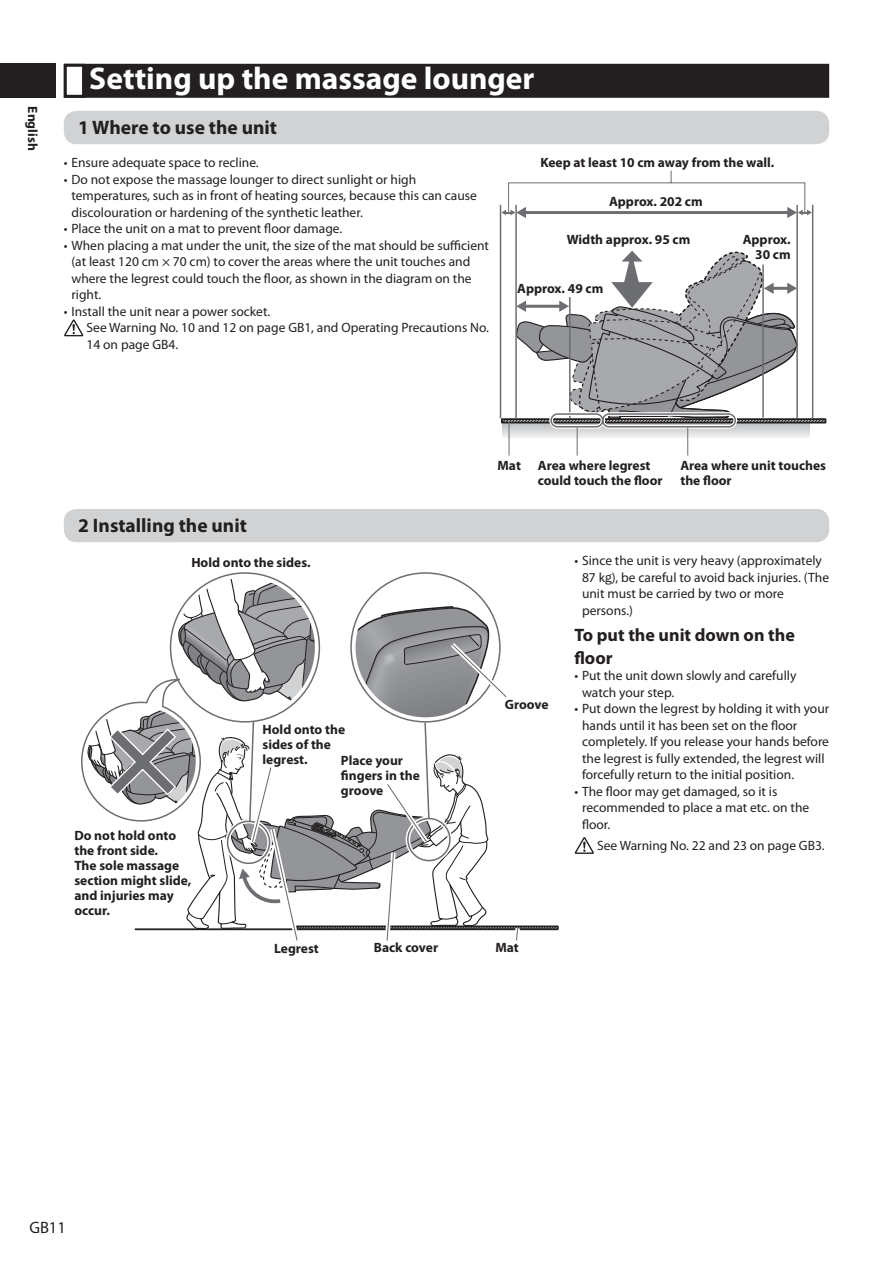
<style>
.page{position:relative;width:893px;height:1263px;background:#fff}
.page>*{position:absolute;margin:0;border:0;box-sizing:border-box;transform-origin:0 0}
.t1{font:700 31.5px "Myriad Pro";color:#fff}
.t2{font:700 19.5px "Myriad Pro";color:#231f20}
.t3{font:700 18px/22.5px "Myriad Pro";color:#231f20}
.t4{font:16.5px "Myriad Pro";color:#231f20}
.t5{font:13.5px/16.5px "Myriad Pro";color:#231f20}
.t6{font:700 13.5px/15px "Myriad Pro";color:#231f20}
.s1{font-family:"Franklin Gothic"}
</style>
<div class="page">
<div style="left:0;top:64px;width:55px;height:34px;background:#231f20"></div>
<div style="left:64px;top:64px;width:765px;height:34px;background:#231f20"></div>
<div style="left:65px;top:65px;width:19px;height:31px;background:#fff"></div>
<div style="left:64px;top:64px;width:21px;height:34px;border:3px solid #231f20"></div>
<div style="left:64px;top:111px;width:765px;height:33px;background:#d1d2d4;border-radius:13px"></div>
<svg style="left:64px;top:319px;width:20px;height:17px"></svg>
<div style="left:501px;top:418px;width:325px;height:5px;border:2px solid #231f20"></div>
<svg style="left:501px;top:170px;width:324px;height:286px"></svg>
<hr style="left:500px;top:205px;width:1px;height:213px;background:#6d6e71">
<hr style="left:515px;top:205px;width:2px;height:213px;background:#6d6e71">
<div style="left:64px;top:509px;width:765px;height:33px;background:#d1d2d4;border-radius:13px"></div>
<div style="left:296px;top:925px;width:263px;height:5px;border:2px solid #231f20"></div>
<svg style="left:81px;top:572px;width:476px;height:369px"></svg>
<svg style="left:574px;top:837px;width:20px;height:17px"></svg>
<p class="t6" style="left:39px;top:106px;width:46px;rotate:90deg">English</p>
<h1 class="t1" style="left:89px;top:67px;width:447px">Setting up the massage lounger</h1>
<h2 class="t2" style="left:78px;top:120px;width:200px">1 Where to use the unit</h2>
<p class="t5" style="left:64px;top:155px;width:196px">• Ensure adequate space to recline.</p>
<p class="t5" style="left:71px;top:172px;width:407px;text-indent:-8px">• Do not expose the massage lounger to direct sunlight or high temperatures, such as in front of heating sources, because this can cause discolouration or hardening of the synthetic leather.</p>
<p class="t5" style="left:64px;top:221px;width:280px">• Place the unit on a mat to prevent floor damage.</p>
<p class="t5" style="left:71px;top:238px;width:419px;text-indent:-8px">• When placing a mat under the unit, the size of the mat should be sufficient (at least 120 cm × 70 cm) to cover the areas where the unit touches and where the legrest could touch the floor, as shown in the diagram on the right.</p>
<p class="t5" style="left:87px;top:304px;width:404px;text-indent:-23px">• Install the unit near a power socket.<br>See Warning No. 10 and 12 on page GB1, and Operating Precautions No.<br>14 on page GB4.</p>
<p class="t6" style="left:540px;top:156px;width:235px">Keep at least 10 cm away from the wall.</p>
<p class="t6" style="left:609px;top:195px;width:95px">Approx. 202 cm</p>
<p class="t6" style="left:567px;top:233px;width:125px">Width approx. 95 cm</p>
<p class="t6" style="left:743px;top:233px;width:49px;text-align:right">Approx.<br>30 cm</p>
<p class="t6" style="left:517px;top:282px;width:88px">Approx. 49 cm</p>
<h2 class="t2" style="left:78px;top:518px;width:170px">2 Installing the unit</h2>
<p class="t6" style="left:497px;top:459px;width:25px">Mat</p>
<p class="t6" style="left:538px;top:459px;width:126px">Area where legrest could touch the floor</p>
<p class="t6" style="left:680px;top:459px;width:147px">Area where unit touches the floor</p>
<p class="t6" style="left:191px;top:556px;width:121px">Hold onto the sides.</p>
<p class="t5" style="left:582px;top:553px;width:249px;text-indent:-8px">• Since the unit is very heavy (approximately 87 k<span class="s1">g</span>), be careful to avoid back injuries. (The unit must be carried by two or more persons.)</p>
<h3 class="t3" style="left:574px;top:626px;width:222px">To put the unit down on the floor</h3>
<p class="t5" style="left:582px;top:669px;width:216px;text-indent:-8px">• Put the unit down slowly and carefully watch your step.</p>
<p class="t5" style="left:582px;top:702px;width:249px;text-indent:-8px">• Put down the legrest by holding it with your hands until it has been set on the floor completely. If you release your hands before the legrest is fully extended, the legrest will forcefully return to the initial position.</p>
<p class="t5" style="left:582px;top:784px;width:229px;text-indent:-8px">• The floor may get damaged, so it is recommended to place a mat etc. on the floor.</p>
<p class="t5" style="left:597px;top:838px;width:229px">See Warning No. 22 and 23 on page GB3.</p>
<p class="t6" style="left:505px;top:698px;width:45px">Groove</p>
<p class="t6" style="left:263px;top:723px;width:84px">Hold onto the sides of the legrest.</p>
<p class="t6" style="left:341px;top:754px;width:80px">Place your fingers in the groove</p>
<p class="t6" style="left:74px;top:829px;width:118px">Do not hold onto the front side.<br>The sole massage section might slide, and injuries may occur.</p>
<p class="t6" style="left:274px;top:942px;width:46px">Legrest</p>
<p class="t6" style="left:374px;top:941px;width:66px">Back cover</p>
<p class="t6" style="left:495px;top:941px;width:25px">Mat</p>
<p class="t4" style="left:29px;top:1221px;width:38px">GB11</p>
</div>
